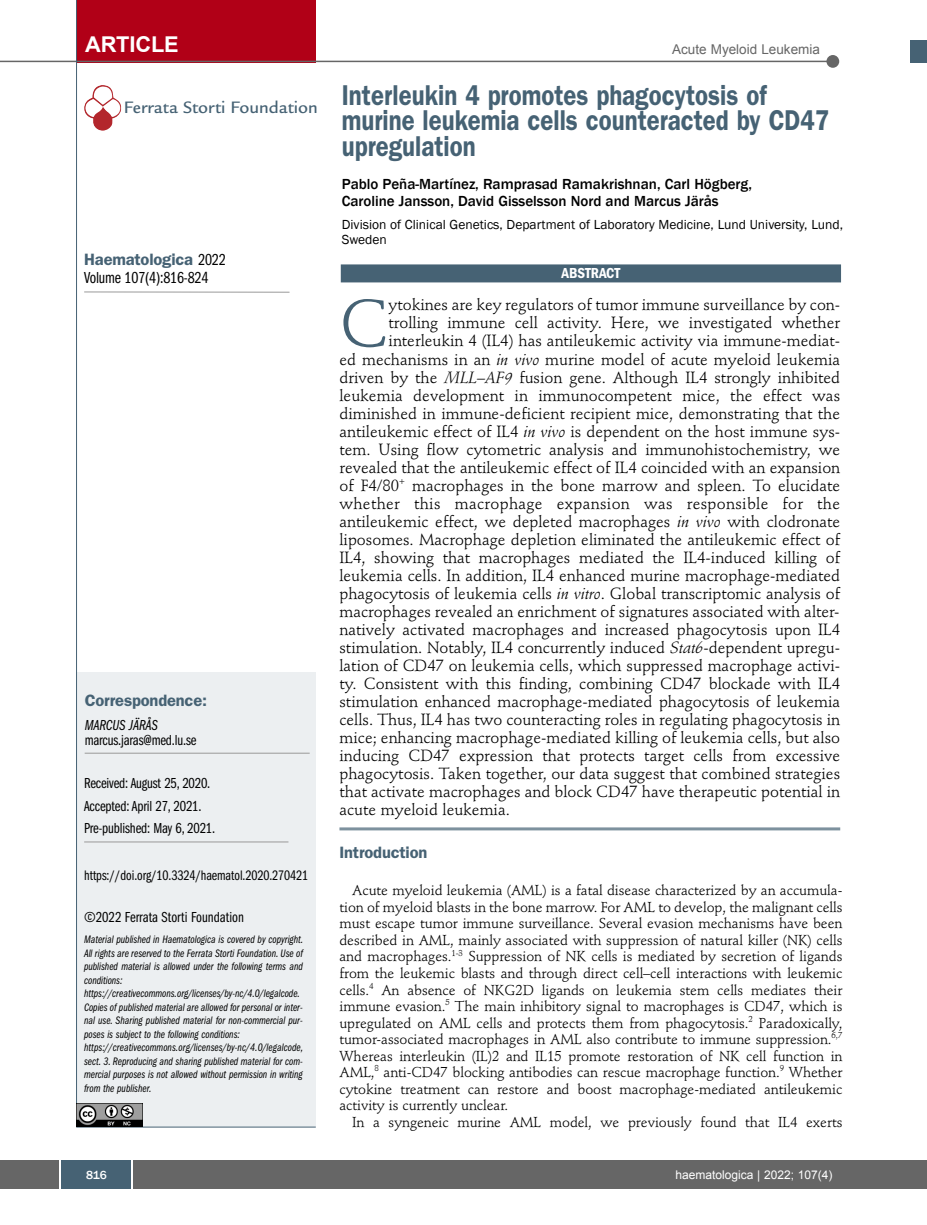
<style>
.page{position:relative;width:927px;height:1225px;background:#fff}
.page>*{position:absolute;margin:0;border:0;box-sizing:border-box;transform-origin:0 0}
.t1{font:66.45px "Stempel Schneidler";color:#466274}
.t2{font:600 28.8px/25.5px "Franklin Gothic";color:#466274;scale:.83 1}
.t3{font:700 21.75px "Arial";letter-spacing:-.01em;color:#fff}
.t4{font:500 18px "Legacy Sans";color:#466274}
.t5{font:600 16.5px "Franklin Gothic";letter-spacing:-.01em;color:#466274}
.t6{font:16.5px "Franklin Gothic Book Cmpr";letter-spacing:-.01em;color:#000}
.t7{font:16.05px "Stempel Schneidler";color:#000}
.t8{font:16.05px "Stempel Schneidler";letter-spacing:.02em;color:#000}
.t9{font:15px/22.5px "Franklin Gothic Book Cmpr";letter-spacing:-.01em;color:#000}
.t10{font:500 15px/16.5px "Franklin Gothic";color:#000}
.t11{font:15px "Franklin Gothic Book Cmpr Ital";letter-spacing:-.01em;color:#000}
.t12{font:600 condensed 15px "Franklin Gothic";letter-spacing:-.005em;color:#fff}
.t13{font:14.25px/16.5px "Stempel Schneidler";letter-spacing:-.005em;color:#000;text-align:justify}
.t14{font:14.25px "Franklin Gothic Book Cmpr";letter-spacing:-.005em;color:#000}
.t15{font:13.5px/15px "Franklin Gothic";color:#000}
.t16{font:13.5px "Arial";color:#666}
.t17{font:12px "Arial";color:#fff}
.t18{font:500 12px "Franklin Gothic";color:#fff}
.t19{font:11.25px/13.5px "Franklin Gothic Book Cmpr Ital";color:#000}
.s1{font-family:"Franklin Gothic Book Cmpr";font-weight:400;color:#000}
.s2{font-style:italic}
</style>
<div class="page">
<div style="left:911px;top:40px;width:16px;height:22px;background:#466274"></div>
<div style="left:910px;top:1160px;width:17px;height:28px;background:#666"></div>
<div style="left:0;top:1160px;width:910px;height:28px;background:#666"></div>
<div style="left:61px;top:1160px;width:71px;height:28px;background:#466274"></div>
<svg style="left:60px;top:1160px;width:1px;height:28px"></svg>
<svg style="left:132px;top:1160px;width:1px;height:28px"></svg>
<div style="left:77px;top:672px;width:239px;height:455px;background:#eceff1"></div>
<hr style="left:84px;top:841px;width:204px;height:1px;background:#999">
<hr style="left:85px;top:753px;width:225px;height:1px;background:#999">
<hr style="left:76px;top:1126px;width:240px;height:1px;background:#466274">
<hr style="left:84px;top:292px;width:206px;height:1px;background:#999">
<div style="left:77px;top:0;width:239px;height:62px;background:#b10017"></div>
<hr style="left:0;top:61px;width:830px;height:1px;background:#666">
<div style="left:826px;top:55px;width:13px;height:13px;background:#666;border-radius:50%"></div>
<hr style="left:76px;top:0;width:1px;height:1126px;background:#466274">
<img style="left:77px;top:1103px;width:65px;height:23px">
<img style="left:84px;top:85px;width:37px;height:46px">
<hr style="left:339px;top:827px;width:501px;height:3px;background:#7d919e">
<div style="left:341px;top:264px;width:500px;height:18px;background:#466274"></div>
<h3 class="t3" style="left:85px;top:32px;width:95px">ARTICLE</h3>
<p class="t16" style="left:672px;top:42px;width:149px">Acute Myeloid Leukemia</p>
<p class="t4" style="left:124px;top:101px;width:196px">Ferrata Storti Foundation</p>
<p class="t5" style="left:84px;top:254px;width:143px">Haematologica <span class="s1">2022</span></p>
<p class="t6" style="left:84px;top:272px;width:126px">Volume 107(4):816-824</p>
<p class="t5" style="left:85px;top:694px;width:124px">Correspondence:</p>
<p class="t11" style="left:85px;top:719px;width:75px">MARCUS JÄRÅS</p>
<p class="t9" style="left:85px;top:729px;width:113px">marcus.jaras@med.lu.se</p>
<p class="t9" style="left:84px;top:773px;width:133px">Received: August 25, 2020.<br>Accepted: April 27, 2021.<br>Pre-published: May 6, 2021.</p>
<p class="t14" style="left:84px;top:870px;width:226px">https://doi.org/10.3324/haematol.2020.270421</p>
<p class="t9" style="left:84px;top:907px;width:161px">©2022 Ferrata Storti Foundation</p>
<p class="t19" style="left:84px;top:933px;width:221px">Material published in Haematologica is covered by copyright.<br>All rights are reserved to the Ferrata Storti Foundation. Use of published material is allowed under the following terms and conditions: https://creativecommons.org/licenses/by-nc/4.0/legalcode.<br>Copies of published material are allowed for personal or inter&shy;nal use. Sharing published material for non-commercial pur&shy;poses is subject to the following conditions: https://creativecommons.org/licenses/by-nc/4.0/legalcode, sect. 3. Reproducing and sharing published material for com&shy;mercial purposes is not allowed without permission in writing from the publisher.</p>
<h2 class="t2" style="left:342px;top:84px;width:589px">Interleukin 4 promotes phagocytosis of murine leukemia cells counteracted by CD47 upregulation</h2>
<p class="t10" style="left:342px;top:176px;width:412px">Pablo Peña-Martínez, Ramprasad Ramakrishnan, Carl Högberg,<br>Caroline Jansson, David Gisselsson Nord and Marcus Järås</p>
<p class="t15" style="left:342px;top:217px;width:503px">Division of Clinical Genetics, Department of Laboratory Medicine, Lund University, Lund,<br>Sweden</p>
<p class="t12" style="left:562px;top:268px;width:60px">ABSTRACT</p>
<h1 class="t1" style="left:339px;top:296px;width:51px">C</h1>
<p class="t7" style="left:389px;top:298px;width:453px">ytokines are key regulators of tumor immune surveillance by con-</p>
<p class="t7" style="left:389px;top:316px;width:453px">trolling immune cell activity. Here, we investigated whether</p>
<p class="t7" style="left:389px;top:334px;width:453px">interleukin 4 (IL4) has antileukemic activity via immune-mediat-</p>
<p class="t7" style="left:339px;top:352px;width:502px">ed mechanisms in an <span class="s2">in vivo</span> murine model of acute myeloid leukemia</p>
<p class="t7" style="left:339px;top:370px;width:502px">driven by the <span class="s2">MLL–AF9</span> fusion gene. Although IL4 strongly inhibited</p>
<p class="t7" style="left:339px;top:388px;width:502px">leukemia development in immunocompetent mice, the effect was</p>
<p class="t7" style="left:339px;top:406px;width:502px">diminished in immune-deficient recipient mice, demonstrating that the</p>
<p class="t7" style="left:339px;top:424px;width:502px">antileukemic effect of IL4 <span class="s2">in vivo</span> is dependent on the host immune sys-</p>
<p class="t7" style="left:339px;top:442px;width:502px">tem. Using flow cytometric analysis and immunohistochemistry, we</p>
<p class="t7" style="left:339px;top:460px;width:502px">revealed that the antileukemic effect of IL4 coincided with an expansion</p>
<p class="t7" style="left:339px;top:478px;width:502px">of F4/80<sup>+</sup> macrophages in the bone marrow and spleen. To elucidate</p>
<p class="t8" style="left:339px;top:496px;width:502px">whether this macrophage expansion was responsible for the</p>
<p class="t7" style="left:339px;top:514px;width:502px">antileukemic effect, we depleted macrophages <span class="s2">in vivo</span> with clodronate</p>
<p class="t7" style="left:339px;top:532px;width:502px">liposomes. Macrophage depletion eliminated the antileukemic effect of</p>
<p class="t7" style="left:339px;top:550px;width:502px">IL4, showing that macrophages mediated the IL4-induced killing of</p>
<p class="t7" style="left:339px;top:568px;width:502px">leukemia cells. In addition, IL4 enhanced murine macrophage-mediated</p>
<p class="t7" style="left:339px;top:586px;width:502px">phagocytosis of leukemia cells <span class="s2">in vitro</span>. Global transcriptomic analysis of</p>
<p class="t7" style="left:339px;top:604px;width:502px">macrophages revealed an enrichment of signatures associated with alter-</p>
<p class="t7" style="left:339px;top:622px;width:502px">natively activated macrophages and increased phagocytosis upon IL4</p>
<p class="t7" style="left:339px;top:640px;width:502px">stimulation. Notably, IL4 concurrently induced <span class="s2">Stat6</span>-dependent upregu-</p>
<p class="t7" style="left:339px;top:658px;width:502px">lation of CD47 on leukemia cells, which suppressed macrophage activi-</p>
<p class="t7" style="left:339px;top:676px;width:502px">ty. Consistent with this finding, combining CD47 blockade with IL4</p>
<p class="t7" style="left:339px;top:694px;width:502px">stimulation enhanced macrophage-mediated phagocytosis of leukemia</p>
<p class="t7" style="left:339px;top:712px;width:502px">cells. Thus, IL4 has two counteracting roles in regulating phagocytosis in</p>
<p class="t7" style="left:339px;top:730px;width:502px">mice; enhancing macrophage-mediated killing of leukemia cells, but also</p>
<p class="t7" style="left:339px;top:748px;width:502px">inducing CD47 expression that protects target cells from excessive</p>
<p class="t7" style="left:339px;top:766px;width:502px">phagocytosis. Taken together, our data suggest that combined strategies</p>
<p class="t7" style="left:339px;top:784px;width:502px">that activate macrophages and block CD47 have therapeutic potential in</p>
<p class="t7" style="left:339px;top:802px;width:172px">acute myeloid leukemia.</p>
<p class="t5" style="left:339px;top:847px;width:89px">Introduction</p>
<p class="t13" style="left:339px;top:884px;width:504px;text-indent:13px">Acute myeloid leukemia (AML) is a fatal disease characterized by an accumula&shy;tion of myeloid blasts in the bone marrow. For AML to develop, the malignant cells must escape tumor immune surveillance. Several evasion mechanisms have been described in AML, mainly associated with suppression of natural killer (NK) cells and macrophages.<sup>1-3</sup> Suppression of NK cells is mediated by secretion of ligands from the leukemic blasts and through direct cell–cell interactions with leukemic cells.<sup>4</sup> An absence of NKG2D ligands on leukemia stem cells mediates their immune evasion.<sup>5</sup> The main inhibitory signal to macrophages is CD47, which is upregulated on AML cells and protects them from phagocytosis.<sup>2</sup> Paradoxically, tumor-associated macrophages in AML also contribute to immune suppression.<sup>6,7<br></sup>Whereas interleukin (IL)2 and IL15 promote restoration of NK cell function in AML,<sup>8</sup> anti-CD47 blocking antibodies can rescue macrophage function.<sup>9</sup> Whether cytokine treatment can restore and boost macrophage-mediated antileukemic activity is currently unclear.</p>
<p class="t13" style="left:352px;top:1115px;width:492px">In a syngeneic murine AML model, we previously found that IL4 exerts</p>
<p class="t18" style="left:86px;top:1167px;width:22px">816</p>
<p class="t17" style="left:676px;top:1167px;width:158px">haematologica | 2022; 107(4)</p>
</div>
